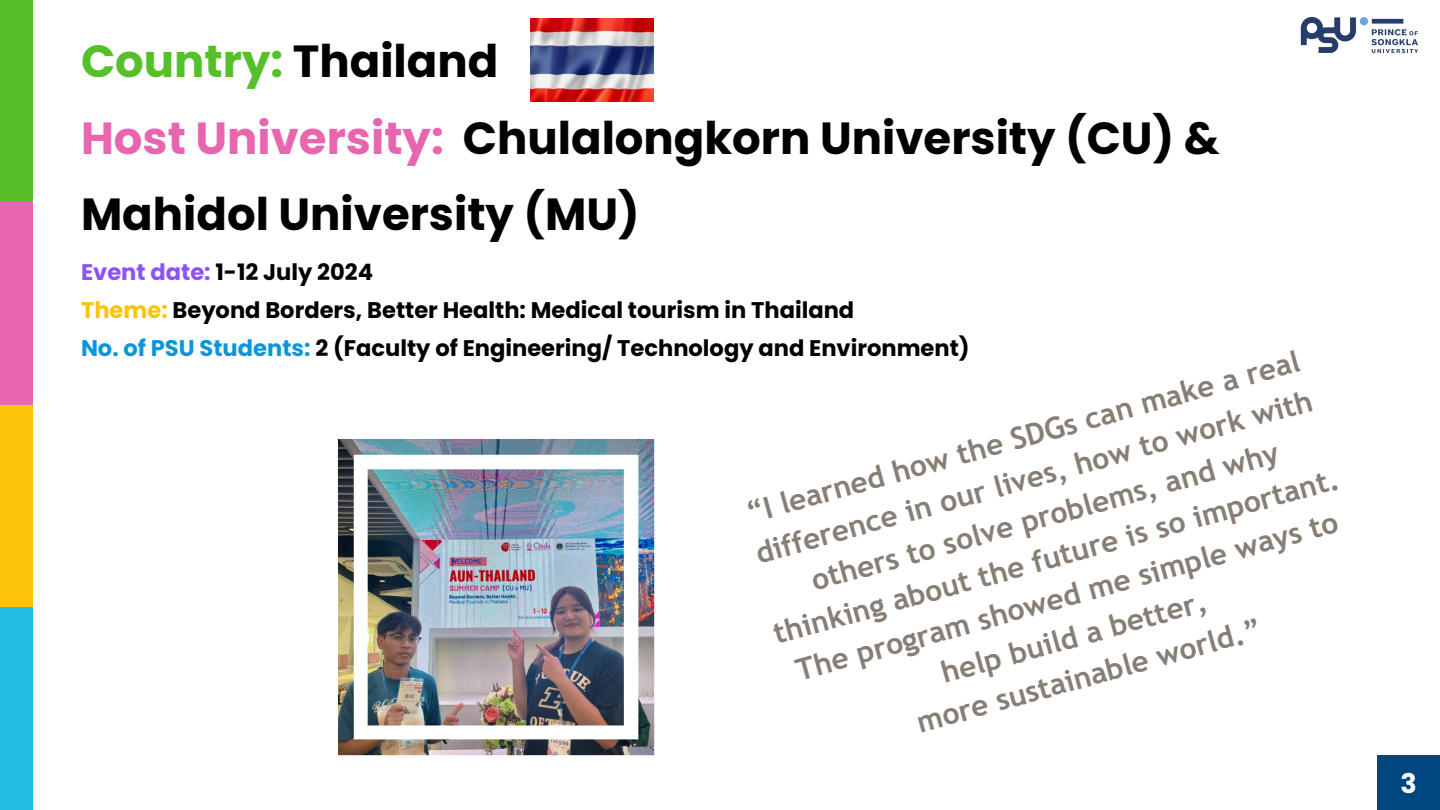
<style>
.page{position:relative;width:1440px;height:810px;background:#fff}
.page>*{position:absolute;margin:0;border:0;box-sizing:border-box;transform-origin:0 0}
.t1{font:700 45px/76.5px "Poppins";color:#000}
.t2{font:700 45px "Poppins";color:#56c02b}
.t3{font:700 30px/41.2px "Trebuchet MS";color:#877e75;text-align:center}
.t4{font:700 27px "Poppins";color:#fff}
.t5{font:700 22.6px "Poppins";color:#000}
.s1{color:#000}
.s2{color:#e866b0}
.s3{color:#8c52ff}
.s4{color:#fcc30b}
.s5{color:#0a97d9}
</style>
<div class="page">
<div style="left:0;top:0;width:32px;height:202px;background:#56c02b"></div>
<div style="left:0;top:202px;width:32px;height:203px;background:#e866b0"></div>
<div style="left:0;top:405px;width:32px;height:202px;background:#fcc30b"></div>
<div style="left:0;top:607px;width:32px;height:203px;background:#26bde2"></div>
<div style="left:1378px;top:755px;width:62px;height:55px;background:#00467f"></div>
<img style="left:1300px;top:16px;width:118px;height:38px">
<img style="left:338px;top:439px;width:316px;height:316px">
<img style="left:530px;top:19px;width:124px;height:82px">
<p class="t2" style="left:81px;top:30px;width:419px">Country: <span class="s1">Thailand</span></p>
<p class="t1" style="left:81px;top:100px;width:1140px"><span class="s2">Host University:</span> Chulalongkorn University (CU) &amp;<br>Mahidol University (MU)</p>
<p class="t5" style="left:81px;top:256px;width:294px"><span class="s3">Event date:</span> 1-12 July 2024</p>
<p class="t5" style="left:81px;top:294px;width:775px"><span class="s4">Theme:</span> Beyond Borders, Better Health: Medical tourism in Thailand</p>
<p class="t5" style="left:81px;top:333px;width:890px"><span class="s5">No. of PSU Students:</span> 2 (Faculty of Engineering/ Technology and Environment)</p>
<p class="t3" style="left:736px;top:492px;width:587px;rotate:-15deg">“I learned how the SDGs can make a real difference in our lives, how to work with others to solve problems, and why thinking about the future is so important.<br>The program showed me simple ways to help build a better,<br>more sustainable world.”</p>
<p class="t4" style="left:1401px;top:765px;width:18px">3</p>
</div>
